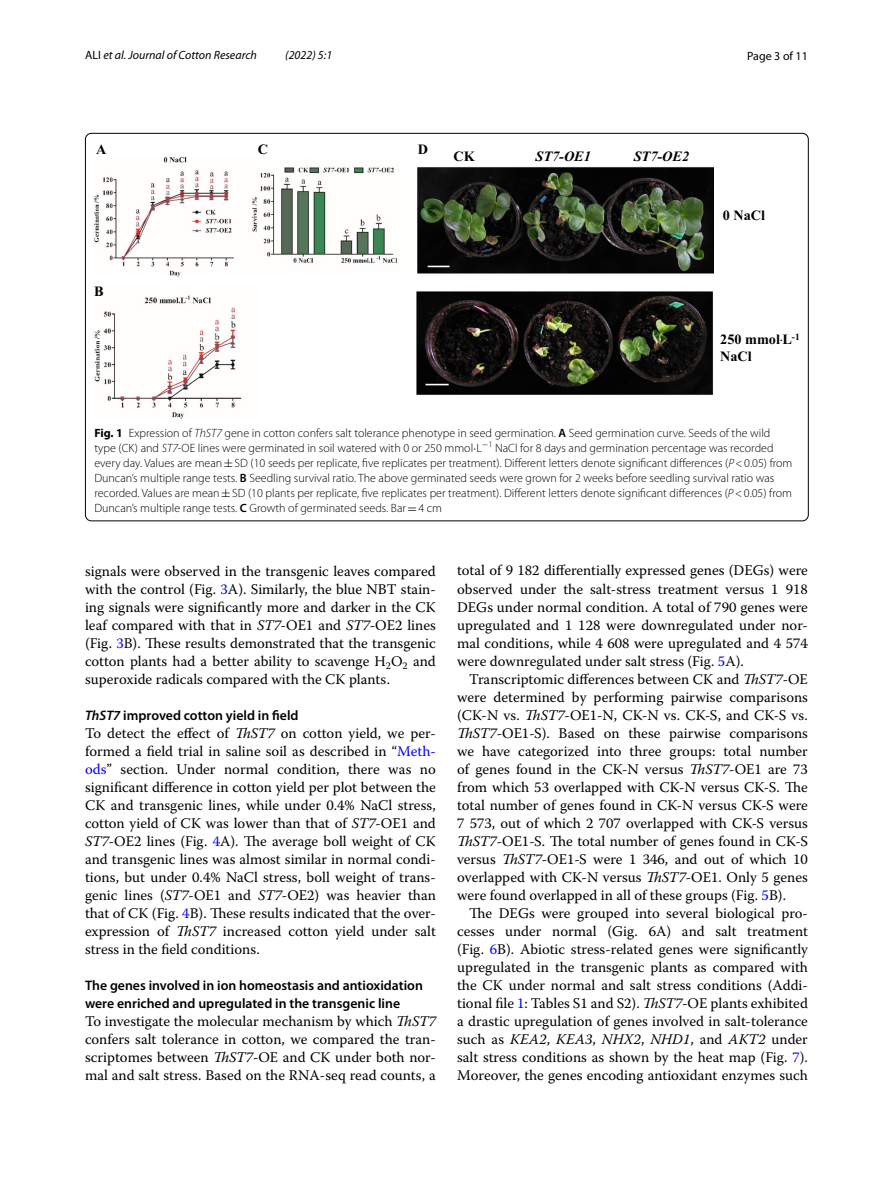
<style>
.page{position:relative;width:893px;height:1187px;background:#fff}
.page>*{position:absolute;margin:0;border:0;box-sizing:border-box;transform-origin:0 0}
.t1{font:14.7px/18px "Warnock Pro";color:#000;text-align:justify}
.t2{font:700 14.25px/17.1px "Times New Roman";color:#000}
.t3{font:italic 700 14.25px "Times New Roman";color:#000}
.t4{font:600 13.8px/18px "Myriad Pro";color:#000}
.t5{font:300 12px/15px "Myriad Pro";color:#000}
.t6{font:italic 12px "Myriad Pro";color:#000}
.t7{font:12px "Myriad Pro";color:#000}
.s1{font-style:normal}
.s2{font-weight:700}
.s3{font-style:italic}
.s4{font-weight:600}
.s5{font-family:"MTSY";font-weight:400}
.s6{color:#00f}
</style>
<div class="page">
<img style="left:94px;top:156px;width:620px;height:263px">
<svg style="left:425px;top:384px;width:24px;height:1px"></svg>
<svg style="left:428px;top:266px;width:21px;height:1px"></svg>
<p class="t6" style="left:85px;top:48px;width:173px"><span class="s1">ALI</span> et al. Journal of Cotton Research</p>
<p class="t6" style="left:285px;top:48px;width:48px">(2022) 5:1</p>
<p class="t7" style="left:747px;top:48px;width:62px">Page 3 of 11</p>
<p class="t2" style="left:96px;top:140px;width:12px">A</p>
<p class="t2" style="left:94px;top:283px;width:11px">B</p>
<p class="t2" style="left:258px;top:140px;width:12px">C</p>
<p class="t2" style="left:418px;top:140px;width:12px">D</p>
<p class="t2" style="left:454px;top:148px;width:23px">CK</p>
<p class="t3" style="left:535px;top:147px;width:57px">ST7-OE1</p>
<p class="t3" style="left:634px;top:147px;width:57px">ST7-OE2</p>
<p class="t2" style="left:723px;top:207px;width:44px">0 NaCl</p>
<p class="t2" style="left:720px;top:330px;width:81px">250 mmol<sup>.</sup>L<sup>-1<br></sup>NaCl</p>
<p class="t5" style="left:94px;top:425px;width:699px"><span class="s2">Fig. 1</span> Expression of <span class="s3">ThST7</span> gene in cotton confers salt tolerance phenotype in seed germination. <span class="s4">A</span> Seed germination curve. Seeds of the wild type (CK) and <span class="s3">ST7</span>-OE lines were germinated in soil watered with 0 or 250 mmol<span class="s5">·</span>L<sup>−</sup><sup>1</sup> NaCl for 8 days and germination percentage was recorded every day. Values are mean<span class="s5">±</span>SD (10 seeds per replicate, five replicates per treatment). Different letters denote significant differences (<span class="s3">P</span>&lt;0.05) from Duncan’s multiple range tests. <span class="s4">B</span> Seedling survival ratio. The above germinated seeds were grown for 2 weeks before seedling survival ratio was recorded. Values are mean<span class="s5">±</span>SD (10 plants per replicate, five replicates per treatment). Different letters denote significant differences (<span class="s3">P</span>&lt;0.05) from Duncan’s multiple range tests. <span class="s4">C</span> Growth of germinated seeds. Bar<span class="s5">=</span>4 cm</p>
<p class="t1" style="left:85px;top:561px;width:352px">signals were observed in the transgenic leaves compared with the control (Fig. <span class="s6">3</span>A). Similarly, the blue NBT stain&shy;ing signals were significantly more and darker in the CK leaf compared with that in <span class="s3">ST7-</span>OE1 and <span class="s3">ST7-</span>OE2 lines (Fig. <span class="s6">3</span>B). These results demonstrated that the transgenic cotton plants had a better ability to scavenge H<sub>2</sub>O<sub>2</sub> and superoxide radicals compared with the CK plants.</p>
<p class="t4" style="left:85px;top:705px;width:215px"><span class="s3">ThST7</span> improved cotton yield in field</p>
<p class="t1" style="left:85px;top:723px;width:352px">To detect the effect of <span class="s3">ThST7</span> on cotton yield, we per&shy;formed a field trial in saline soil as described in “<span class="s6">Meth&shy;ods</span>” section. Under normal condition, there was no significant difference in cotton yield per plot between the CK and transgenic lines, while under 0.4% NaCl stress, cotton yield of CK was lower than that of <span class="s3">ST7</span>-OE1 and <span class="s3">ST7</span>-OE2 lines (Fig. <span class="s6">4</span>A). The average boll weight of CK and transgenic lines was almost similar in normal condi&shy;tions, but under 0.4% NaCl stress, boll weight of trans&shy;genic lines (<span class="s3">ST7</span>-OE1 and <span class="s3">ST7</span>-OE2) was heavier than that of CK (Fig. <span class="s6">4</span>B). These results indicated that the over&shy;expression of <span class="s3">ThST7</span> increased cotton yield under salt stress in the field conditions.</p>
<p class="t4" style="left:85px;top:975px;width:339px">The genes involved in ion homeostasis and antioxidation were enriched and upregulated in the transgenic line</p>
<p class="t1" style="left:85px;top:1011px;width:352px">To investigate the molecular mechanism by which <span class="s3">ThST7 </span>confers salt tolerance in cotton, we compared the tran&shy;scriptomes between <span class="s3">ThST7</span>-OE and CK under both nor&shy;mal and salt stress. Based on the RNA-seq read counts, a</p>
<p class="t1" style="left:457px;top:561px;width:352px">total of 9 182 differentially expressed genes (DEGs) were observed under the salt-stress treatment versus 1 918<br>DEGs under normal condition. A total of 790 genes were upregulated and 1 128 were downregulated under nor&shy;mal conditions, while 4 608 were upregulated and 4 574 were downregulated under salt stress (Fig. <span class="s6">5</span>A).</p>
<p class="t1" style="left:457px;top:669px;width:352px;text-indent:12px">Transcriptomic differences between CK and <span class="s3">ThST7</span>-OE were determined by performing pairwise comparisons (CK-N vs. <span class="s3">ThST7</span>-OE1-N, CK-N vs. CK-S, and CK-S vs.<br><span class="s3">ThST7</span>-OE1-S). Based on these pairwise comparisons we have categorized into three groups: total number of genes found in the CK-N versus <span class="s3">ThST7</span>-OE1 are 73 from which 53 overlapped with CK-N versus CK-S. The total number of genes found in CK-N versus CK-S were 7 573, out of which 2 707 overlapped with CK-S versus <span class="s3">ThST7</span>-OE1-S. The total number of genes found in CK-S versus <span class="s3">ThST7</span>-OE1-S were 1 346, and out of which 10 overlapped with CK-N versus <span class="s3">ThST7</span>-OE1. Only 5 genes were found overlapped in all of these groups (Fig. <span class="s6">5</span>B).</p>
<p class="t1" style="left:457px;top:903px;width:352px;text-indent:12px">The DEGs were grouped into several biological pro&shy;cesses under normal (Gig. 6A) and salt treatment (Fig. <span class="s6">6</span>B). Abiotic stress-related genes were significantly upregulated in the transgenic plants as compared with the CK under normal and salt stress conditions (Addi&shy;tional file <span class="s6">1</span>: Tables S1 and S2). <span class="s3">ThST7-</span>OE plants exhibited a drastic upregulation of genes involved in salt-tolerance such as <span class="s3">KEA2</span>, <span class="s3">KEA3</span>, <span class="s3">NHX2</span>, <span class="s3">NHD1</span>, and <span class="s3">AKT2</span> under salt stress conditions as shown by the heat map (Fig. <span class="s6">7</span>).<br>Moreover, the genes encoding antioxidant enzymes such</p>
</div>
